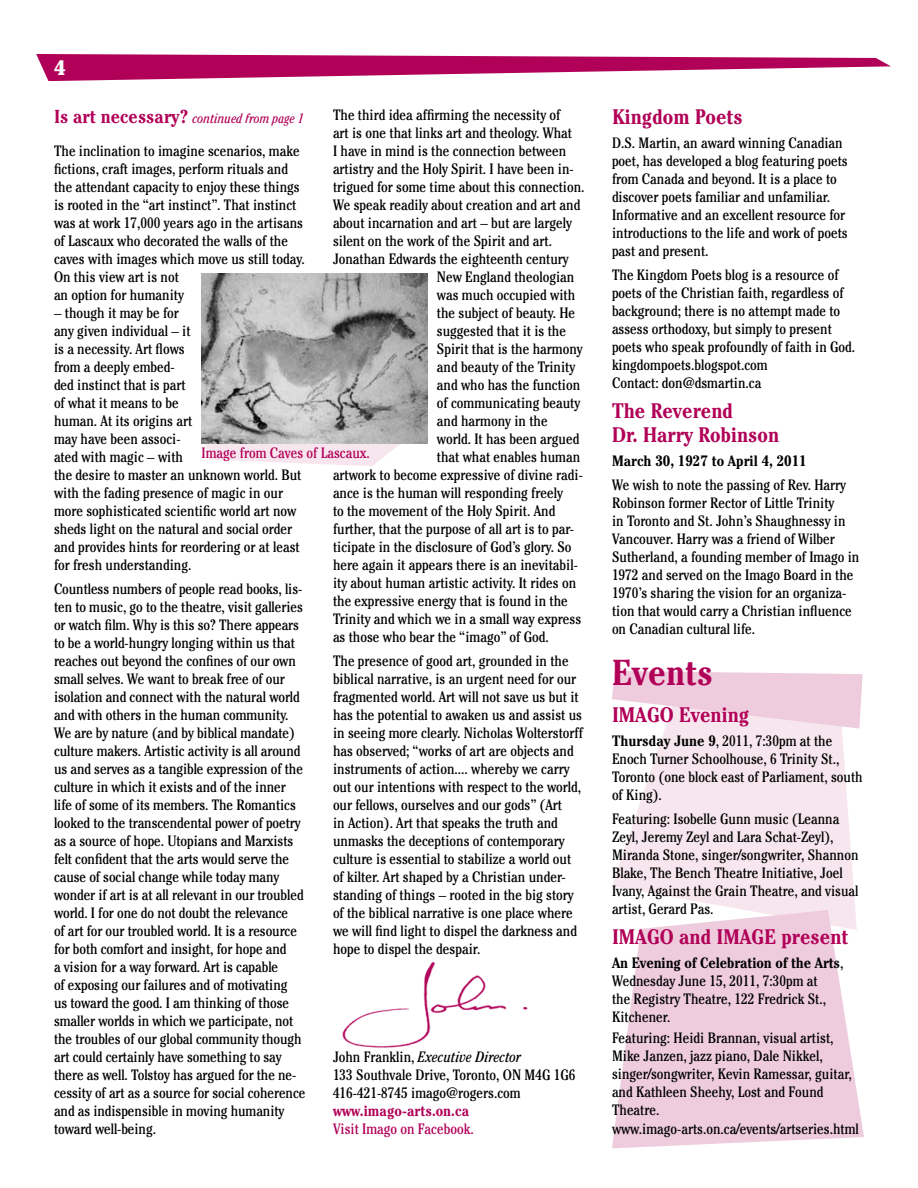
<style>
.page{position:relative;width:918px;height:1188px;background:#fff}
.page>*{position:absolute;margin:0;border:0;box-sizing:border-box;transform-origin:0 0}
.t1{font:700 condensed 36px "Cheltenham";color:#b10057}
.t2{font:700 condensed 21px/24px "Cheltenham";color:#b10057}
.t3{font:900 condensed 21px "Cheltenham";color:#fff}
.t4{font:condensed 15px/18px "Cheltenham";color:#000}
.t5{font:condensed 15px "Cheltenham";color:#b10057}
.t6{font:700 condensed 15px "Cheltenham";color:#000}
.t7{font:700 condensed 15px "Cheltenham";color:#b10057}
.t8{font:italic condensed 13.5px "Cheltenham";color:#b10057}
.s1{font-weight:700;font-style:normal;font-size:18.75px}
.s2{font-style:italic}
.s3{font-weight:700}
</style>
<div class="page">
<svg style="left:36px;top:54px;width:855px;height:27px"></svg>
<svg style="left:612px;top:729px;width:243px;height:181px;fill:#f7e6ee"></svg>
<svg style="left:612px;top:910px;width:252px;height:238px;fill:#efccdd"></svg>
<svg style="left:201px;top:443px;width:227px;height:23px"></svg>
<img style="left:342px;top:962px;width:186px;height:86px">
<img style="left:201px;top:273px;width:227px;height:170px">
<svg style="left:612px;top:671px;width:251px;height:58px;background:#f2d7e4"></svg>
<h2 class="t3" style="left:54px;top:55px;width:13px">4</h2>
<p class="t8" style="left:54px;top:110px;width:252px"><span class="s1">Is art necessary?</span> continued from page 1</p>
<p class="t4" style="left:54px;top:141px;width:252px">The inclination to imagine scenarios, make fictions, craft images, perform rituals and the attendant capacity to enjoy these things is rooted in the “art instinct”. That instinct was at work 17,000 years ago in the artisans of Lascaux who decorated the walls of the caves with images which move us still today.<br>On this view art is not<br>an option for humanity</p>
<p class="t4" style="left:54px;top:303px;width:249px">– though it may be for<br>any given individual – it<br>is a necessity. Art flows<br>from a deeply embed-<br>ded instinct that is part<br>of what it means to be<br>human. At its origins art<br>may have been associ-<br>ated with magic – with<br>the desire to master an unknown world. But with the fading presence of magic in our more sophisticated scientific world art now sheds light on the natural and social order and provides hints for reordering or at least for fresh understanding.</p>
<p class="t4" style="left:54px;top:579px;width:253px">Countless numbers of people read books, lis&shy;ten to music, go to the theatre, visit galleries or watch film. Why is this so? There appears to be a world-hungry longing within us that reaches out beyond the confines of our own small selves. We want to break free of our isolation and connect with the natural world and with others in the human community.<br>We are by nature (and by biblical mandate) culture makers. Artistic activity is all around us and serves as a tangible expression of the culture in which it exists and of the inner life of some of its members. The Romantics looked to the transcendental power of poetry as a source of hope. Utopians and Marxists felt confident that the arts would serve the cause of social change while today many wonder if art is at all relevant in our troubled world. I for one do not doubt the relevance<br>of art for our troubled world. It is a resource for both comfort and insight, for hope and<br>a vision for a way forward. Art is capable<br>of exposing our failures and of motivating<br>us toward the good. I am thinking of those smaller worlds in which we participate, not the troubles of our global community though art could certainly have something to say there as well. Tolstoy has argued for the ne&shy;cessity of art as a source for social coherence and as indispensible in moving humanity toward well-being.</p>
<p class="t4" style="left:333px;top:105px;width:229px">The third idea affirming the necessity of</p>
<p class="t4" style="left:333px;top:123px;width:241px">art is one that links art and theology. What</p>
<p class="t4" style="left:333px;top:141px;width:235px">I have in mind is the connection between</p>
<p class="t4" style="left:333px;top:159px;width:242px">artistry and the Holy Spirit. I have been in-</p>
<p class="t4" style="left:333px;top:177px;width:253px">trigued for some time about this connection.</p>
<p class="t4" style="left:333px;top:195px;width:249px">We speak readily about creation and art and</p>
<p class="t4" style="left:333px;top:213px;width:241px">about incarnation and art – but are largely</p>
<p class="t4" style="left:333px;top:231px;width:221px">silent on the work of the Spirit and art.</p>
<p class="t4" style="left:333px;top:249px;width:237px">Jonathan Edwards the eighteenth century</p>
<p class="t4" style="left:437px;top:267px;width:139px">New England theologian</p>
<p class="t4" style="left:437px;top:285px;width:140px">was much occupied with</p>
<p class="t4" style="left:437px;top:303px;width:140px">the subject of beauty. He</p>
<p class="t4" style="left:437px;top:321px;width:131px">suggested that it is the</p>
<p class="t4" style="left:437px;top:339px;width:147px">Spirit that is the harmony</p>
<p class="t4" style="left:437px;top:357px;width:140px">and beauty of the Trinity</p>
<p class="t4" style="left:437px;top:375px;width:145px">and who has the function</p>
<p class="t4" style="left:437px;top:393px;width:145px">of communicating beauty</p>
<p class="t4" style="left:437px;top:411px;width:112px">and harmony in the</p>
<p class="t4" style="left:437px;top:429px;width:144px">world. It has been argued</p>
<p class="t4" style="left:437px;top:447px;width:145px">that what enables human</p>
<p class="t4" style="left:333px;top:465px;width:251px">artwork to become expressive of divine radi-</p>
<p class="t4" style="left:333px;top:483px;width:231px">ance is the human will responding freely</p>
<p class="t4" style="left:333px;top:501px;width:224px">to the movement of the Holy Spirit. And</p>
<p class="t4" style="left:333px;top:519px;width:243px">further, that the purpose of all art is to par-</p>
<p class="t4" style="left:333px;top:537px;width:240px">ticipate in the disclosure of God’s glory. So</p>
<p class="t4" style="left:333px;top:555px;width:246px">here again it appears there is an inevitabil-</p>
<p class="t4" style="left:333px;top:573px;width:245px">ity about human artistic activity. It rides on</p>
<p class="t4" style="left:333px;top:591px;width:236px">the expressive energy that is found in the</p>
<p class="t4" style="left:333px;top:609px;width:250px">Trinity and which we in a small way express</p>
<p class="t4" style="left:333px;top:627px;width:217px">as those who bear the “imago” of God.</p>
<p class="t4" style="left:333px;top:651px;width:251px">The presence of good art, grounded in the biblical narrative, is an urgent need for our fragmented world. Art will not save us but it has the potential to awaken us and assist us in seeing more clearly. Nicholas Wolterstorff has observed; “works of art are objects and instruments of action.... whereby we carry out our intentions with respect to the world, our fellows, ourselves and our gods” (Art<br>in Action). Art that speaks the truth and unmasks the deceptions of contemporary culture is essential to stabilize a world out of kilter. Art shaped by a Christian under&shy;standing of things – rooted in the big story of the biblical narrative is one place where we will find light to dispel the darkness and hope to dispel the despair.</p>
<p class="t5" style="left:202px;top:443px;width:170px">Image from Caves of Lascaux.</p>
<p class="t4" style="left:333px;top:1047px;width:244px">John Franklin, <span class="s2">Executive Director<br></span>133 Southvale Drive, Toronto, ON M4G 1G6<br>416-421-8745 imago@rogers.com</p>
<p class="t7" style="left:333px;top:1101px;width:138px">www.imago-arts.on.ca</p>
<p class="t5" style="left:333px;top:1120px;width:142px">Visit Imago on Facebook.</p>
<h2 class="t2" style="left:612px;top:105px;width:132px">Kingdom Poets</h2>
<p class="t4" style="left:612px;top:134px;width:237px">D.S. Martin, an award winning Canadian poet, has developed a blog featuring poets from Canada and beyond. It is a place to discover poets familiar and unfamiliar.<br>Informative and an excellent resource for introductions to the life and work of poets past and present.</p>
<p class="t4" style="left:612px;top:266px;width:245px">The Kingdom Poets blog is a resource of poets of the Christian faith, regardless of background; there is no attempt made to assess orthodoxy, but simply to present poets who speak profoundly of faith in God. kingdompoets.blogspot.com<br>Contact: don@dsmartin.ca</p>
<h2 class="t2" style="left:612px;top:399px;width:169px">The Reverend<br>Dr. Harry Robinson</h2>
<p class="t6" style="left:612px;top:452px;width:196px">March 30, 1927 to April 4, 2011</p>
<p class="t4" style="left:612px;top:476px;width:249px">We wish to note the passing of Rev. Harry Robinson former Rector of Little Trinity<br>in Toronto and St. John’s Shaughnessy in Vancouver. Harry was a friend of Wilber Sutherland, a founding member of Imago in 1972 and served on the Imago Board in the 1970’s sharing the vision for an organiza&shy;tion that would carry a Christian influence on Canadian cultural life.</p>
<h1 class="t1" style="left:612px;top:650px;width:103px">Events</h1>
<h2 class="t2" style="left:612px;top:702px;width:139px">IMAGO Evening</h2>
<p class="t4" style="left:612px;top:731px;width:252px"><span class="s3">Thursday June 9</span>, 2011, 7:30pm at the<br>Enoch Turner Schoolhouse, 6 Trinity St.,<br>Toronto (one block east of Parliament, south of King).</p>
<p class="t4" style="left:612px;top:809px;width:248px">Featuring: Isobelle Gunn music (Leanna Zeyl, Jeremy Zeyl and Lara Schat-Zeyl), Miranda Stone, singer/songwriter, Shannon Blake, The Bench Theatre Initiative, Joel Ivany, Against the Grain Theatre, and visual artist, Gerard Pas.</p>
<h2 class="t2" style="left:612px;top:924px;width:238px">IMAGO and IMAGE present</h2>
<p class="t4" style="left:612px;top:953px;width:233px"><span class="s3">An Evening of Celebration of the Arts</span>,<br>Wednesday June 15, 2011, 7:30pm at<br>the Registry Theatre, 122 Fredrick St.,<br>Kitchener.</p>
<p class="t4" style="left:612px;top:1028px;width:241px">Featuring: Heidi Brannan, visual artist, Mike Janzen, jazz piano, Dale Nikkel, singer/songwriter, Kevin Ramessar, guitar, and Kathleen Sheehy, Lost and Found Theatre.</p>
<p class="t4" style="left:612px;top:1120px;width:248px">www.imago-arts.on.ca/events/artseries.html</p>
</div>
